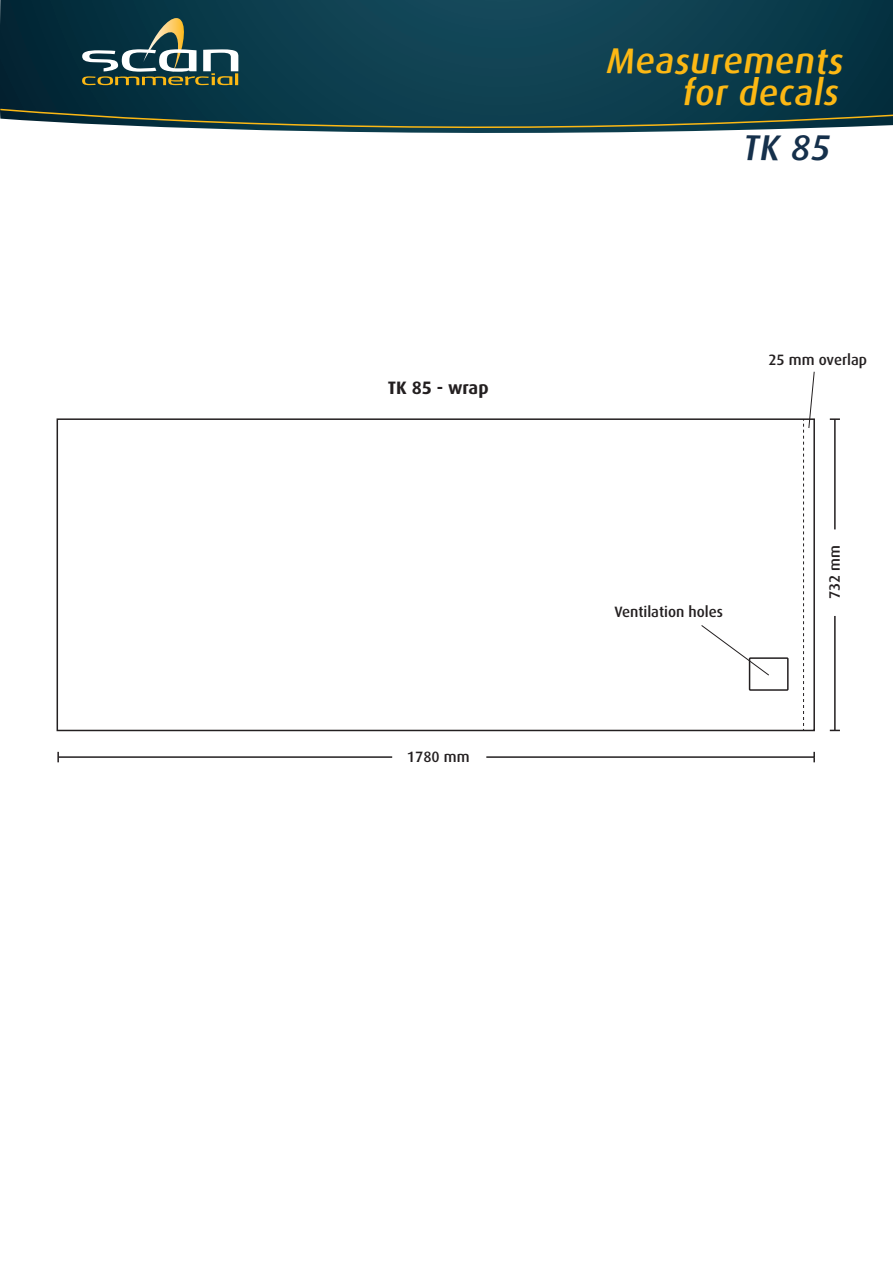
<style>
.page{position:relative;width:893px;height:1263px;background:#fff}
.page>*{position:absolute;margin:0;border:0;box-sizing:border-box;transform-origin:0 0}
.t1{font:italic 500 36.15px/30.6px "Dax";color:#fcb814;text-align:right}
.t2{font:italic 500 36.15px "Dax";color:#15304b}
.t3{font:700 18px "Dax";color:#231f20}
.t4{font:500 15px "Dax";color:#231f20}
</style>
<div class="page">
<hr style="left:834px;top:419px;width:2px;height:110px;background:#231f20">
<svg style="left:830px;top:418px;width:10px;height:2px"></svg>
<hr style="left:834px;top:616px;width:2px;height:114px;background:#231f20">
<svg style="left:57px;top:752px;width:2px;height:10px"></svg>
<hr style="left:58px;top:756px;width:334px;height:2px;background:#231f20">
<svg style="left:813px;top:752px;width:2px;height:10px"></svg>
<hr style="left:486px;top:756px;width:328px;height:2px;background:#231f20">
<svg style="left:0;top:0;width:893px;height:108px;background:#0b3b4b"></svg>
<svg style="left:0;top:108px;width:893px;height:25px;background:#3b5c5f"></svg>
<svg style="left:82px;top:18px;width:156px;height:67px;background:#405c5a"></svg>
<div style="left:57px;top:418px;width:758px;height:313px;border:2px solid #231f20"></div>
<div style="left:749px;top:657px;width:40px;height:34px;border:2px solid #231f20"></div>
<svg style="left:803px;top:371px;width:12px;height:359px"></svg>
<svg style="left:701px;top:625px;width:69px;height:51px"></svg>
<p class="t3" style="left:388px;top:377px;width:102px">TK 85 - wrap</p>
<p class="t4" style="left:407px;top:749px;width:64px">1780 mm</p>
<h1 class="t1" style="left:606px;top:44px;width:238px;rotate:1deg">Measurements for decals</h1>
<h1 class="t2" style="left:742px;top:127px;width:89px;rotate:1deg">TK 85</h1>
<p class="t4" style="left:768px;top:351px;width:100px">25 mm overlap</p>
<p class="t4" style="left:614px;top:603px;width:110px">Ventilation holes</p>
<p class="t4" style="left:826px;top:599px;width:56px;rotate:-90deg">732 mm</p>
</div>
